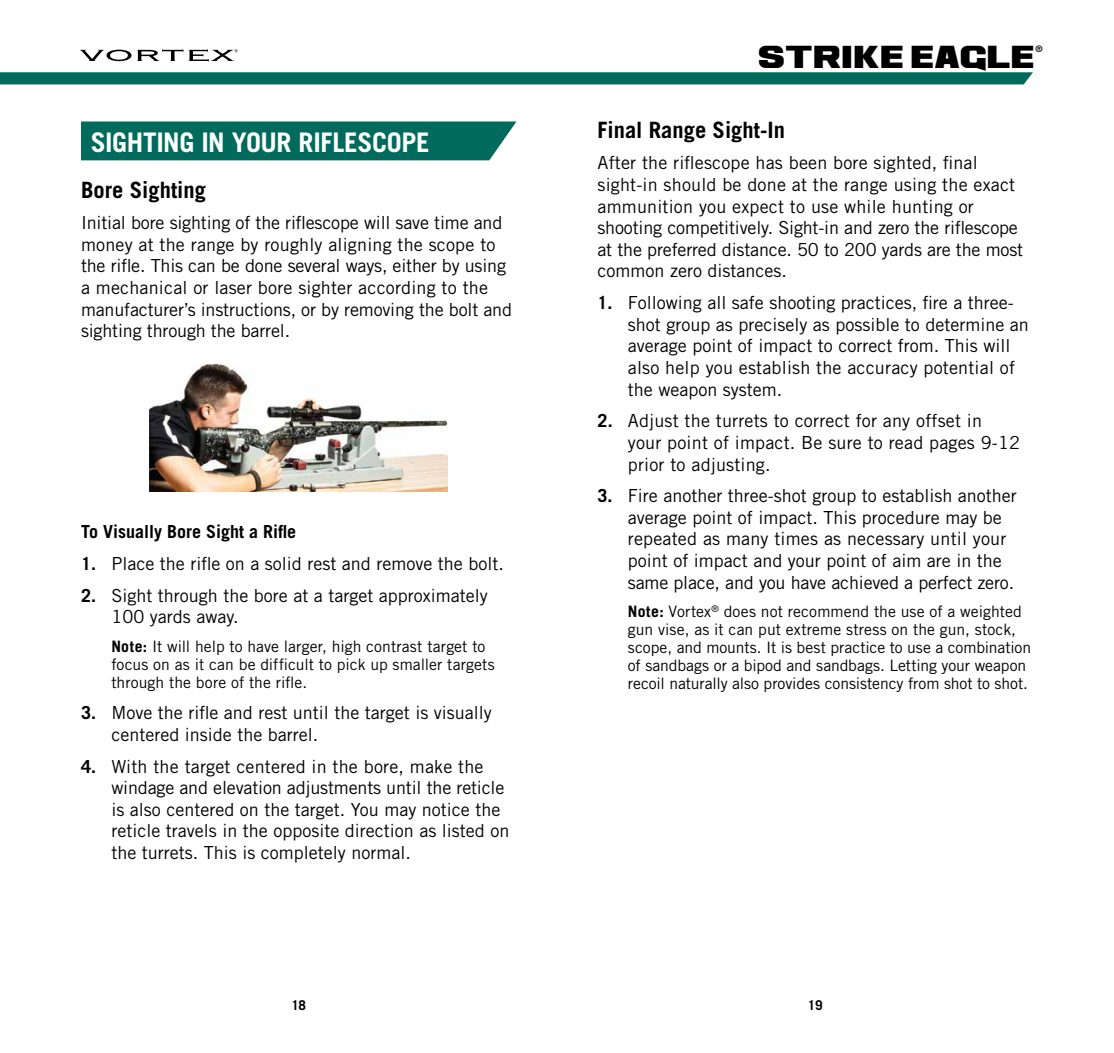
<style>
.page{position:relative;width:1114px;height:1053px;background:#fff}
.page>*{position:absolute;margin:0;border:0;box-sizing:border-box;transform-origin:0 0}
.t1{font:700 27px "Trade Gothic LT Std";letter-spacing:-.015em;color:#fff}
.t2{font:24.75px "Ash";letter-spacing:.005em;color:#000}
.t3{font:700 22.5px "Trade Gothic LT Std";color:#000}
.t4{font:18px/21.6px "Trade Gothic LT Std";color:#000}
.t5{font:700 18px "Trade Gothic LT Std";color:#000}
.t6{font:15.75px/18px "Trade Gothic LT Std";color:#000}
.t7{font:700 13.5px "Trade Gothic LT Std";color:#000}
.t8{font:9px "Trade Gothic LT Std Bd Cn 20";color:#000}
.s1{font-weight:700}
</style>
<div class="page">
<svg style="left:0;top:72px;width:1033px;height:12px;background:#076f60"></svg>
<svg style="left:80px;top:49px;width:158px;height:12px"></svg>
<div style="left:81px;top:122px;width:435px;height:38px;background:#006b5c"></div>
<img style="left:150px;top:364px;width:298px;height:128px">
<h1 class="t1" style="left:91px;top:126px;width:340px">SIGHTING IN YOUR RIFLESCOPE</h1>
<p class="t3" style="left:81px;top:176px;width:127px">Bore Sighting</p>
<p class="t4" style="left:81px;top:212px;width:433px">Initial bore sighting of the riflescope will save time and money at the range by roughly aligning the scope to the rifle. This can be done several ways, either by using a mechanical or laser bore sighter according to the manufacturer’s instructions, or by removing the bolt and sighting through the barrel.</p>
<p class="t5" style="left:81px;top:521px;width:217px">To Visually Bore Sight a Rifle</p>
<p class="t4" style="left:81px;top:553px;width:424px"><span class="s1">1.</span> Place the rifle on a solid rest and remove the bolt.</p>
<p class="t4" style="left:111px;top:584px;width:378px;text-indent:-30px"><span class="s1">2.</span> Sight through the bore at a target approximately<br>100 yards away.</p>
<p class="t6" style="left:111px;top:637px;width:385px"><span class="s1">Note:</span> It will help to have larger, high contrast target to focus on as it can be difficult to pick up smaller targets through the bore of the rifle.</p>
<p class="t4" style="left:111px;top:702px;width:382px;text-indent:-30px"><span class="s1">3.</span> Move the rifle and rest until the target is visually centered inside the barrel.</p>
<p class="t4" style="left:111px;top:755px;width:399px;text-indent:-30px"><span class="s1">4.</span> With the target centered in the bore, make the windage and elevation adjustments until the reticle is also centered on the target. You may notice the reticle travels in the opposite direction as listed on the turrets. This is completely normal.</p>
<h2 class="t2" style="left:759px;top:43px;width:278px">STRIKE EAGLE</h2>
<p class="t8" style="left:1035px;top:43px;width:9px">®</p>
<p class="t3" style="left:597px;top:116px;width:189px">Final Range Sight-In</p>
<p class="t4" style="left:597px;top:152px;width:427px">After the riflescope has been bore sighted, final sight-in should be done at the range using the exact ammunition you expect to use while hunting or shooting competitively. Sight-in and zero the riflescope at the preferred distance. 50 to 200 yards are the most common zero distances.</p>
<p class="t4" style="left:628px;top:292px;width:402px;text-indent:-30px"><span class="s1">1.</span> Following all safe shooting practices, fire a three&shy;shot group as precisely as possible to determine an average point of impact to correct from. This will also help you establish the accuracy potential of the weapon system.</p>
<p class="t4" style="left:628px;top:410px;width:394px;text-indent:-30px"><span class="s1">2.</span> Adjust the turrets to correct for any offset in<br>your point of impact. Be sure to read pages 9-12 prior to adjusting.</p>
<p class="t4" style="left:628px;top:485px;width:390px;text-indent:-30px"><span class="s1">3.</span> Fire another three-shot group to establish another average point of impact. This procedure may be repeated as many times as necessary until your point of impact and your point of aim are in the same place, and you have achieved a perfect zero.</p>
<p class="t6" style="left:628px;top:602px;width:405px"><span class="s1">Note:</span> Vortex<sup>®</sup> does not recommend the use of a weighted gun vise, as it can put extreme stress on the gun, stock, scope, and mounts. It is best practice to use a combination of sandbags or a bipod and sandbags. Letting your weapon recoil naturally also provides consistency from shot to shot.</p>
<p class="t7" style="left:291px;top:996px;width:16px">18</p>
<p class="t7" style="left:808px;top:996px;width:16px">19</p>
</div>
